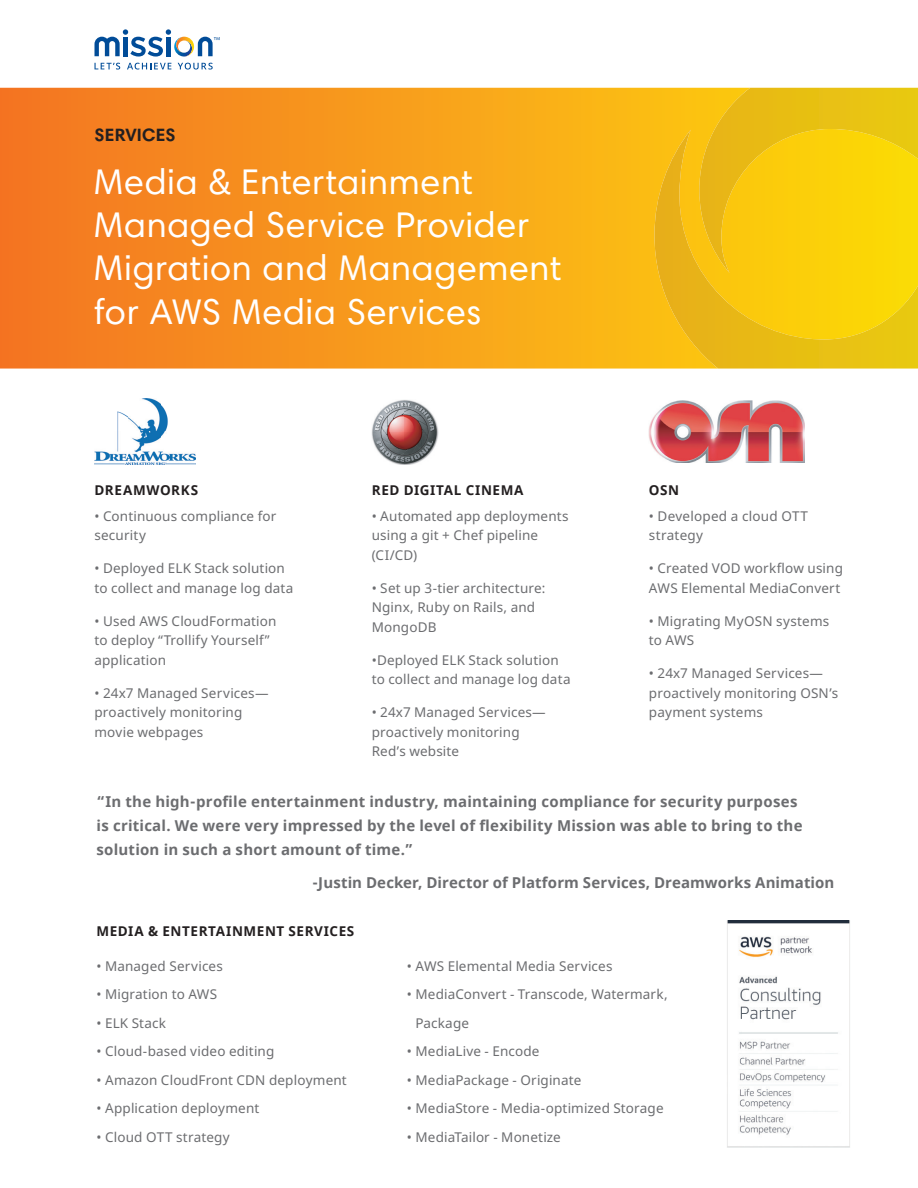
<style>
.page{position:relative;width:918px;height:1188px;background:#fff}
.page>*{position:absolute;margin:0;border:0;box-sizing:border-box;transform-origin:0 0}
.t1{font:36px/43.2px "Harmonia Sans Pro Cyr";letter-spacing:.02em;color:#fff}
.t2{font:700 18px "Harmonia Sans Pro Cyr";letter-spacing:.01em;color:#231f20}
.t3{font:700 15px/24px "Noto Sans";letter-spacing:.015em;color:#6c6d70}
.t4{font:13.5px/19.5px "Noto Sans";letter-spacing:.01em;color:#6c6d70}
.t5{font:700 13.5px "Noto Sans";letter-spacing:.045em;color:#231f20}
</style>
<div class="page">
<svg style="left:178px;top:63px;width:35px;height:7px"></svg>
<svg style="left:127px;top:63px;width:44px;height:7px"></svg>
<svg style="left:95px;top:63px;width:25px;height:7px"></svg>
<svg style="left:95px;top:29px;width:125px;height:28px"></svg>
<svg style="left:0;top:88px;width:699px;height:281px;background:#f7971c"></svg>
<svg style="left:699px;top:88px;width:219px;height:42px;background:#eac112"></svg>
<svg style="left:654px;top:130px;width:264px;height:239px;background:#f4c70f"></svg>
<img style="left:95px;top:399px;width:100px;height:65px">
<img style="left:372px;top:400px;width:66px;height:64px">
<img style="left:649px;top:401px;width:156px;height:61px">
<img style="left:727px;top:920px;width:123px;height:228px">
<h2 class="t2" style="left:94px;top:123px;width:83px">SERVICES</h2>
<h1 class="t1" style="left:94px;top:160px;width:469px">Media &amp; Entertainment<br>Managed Service Provider<br>Migration and Management for AWS Media Services</h1>
<p class="t5" style="left:94px;top:480px;width:105px">DREAMWORKS</p>
<p class="t4" style="left:94px;top:507px;width:183px">• Continuous compliance for security</p>
<p class="t4" style="left:94px;top:559px;width:200px">• Deployed ELK Stack solution to collect and manage log data</p>
<p class="t4" style="left:94px;top:612px;width:183px">• Used AWS CloudFormation to deploy “Trollify Yourself” application</p>
<p class="t4" style="left:94px;top:684px;width:176px">• 24x7 Managed Services— proactively monitoring movie webpages</p>
<p class="t5" style="left:372px;top:480px;width:153px">RED DIGITAL CINEMA</p>
<p class="t4" style="left:372px;top:507px;width:198px">• Automated app deployments using a git + Chef pipeline (CI/CD)</p>
<p class="t4" style="left:372px;top:579px;width:175px">• Set up 3-tier architecture:<br>Nginx, Ruby on Rails, and<br>MongoDB</p>
<p class="t4" style="left:372px;top:651px;width:200px">•Deployed ELK Stack solution to collect and manage log data</p>
<p class="t4" style="left:372px;top:703px;width:176px">• 24x7 Managed Services— proactively monitoring<br>Red’s website</p>
<p class="t5" style="left:649px;top:480px;width:32px">OSN</p>
<p class="t4" style="left:649px;top:506px;width:161px">• Developed a cloud OTT strategy</p>
<p class="t4" style="left:649px;top:559px;width:196px">• Created VOD workflow using<br>AWS Elemental MediaConvert</p>
<p class="t4" style="left:649px;top:611px;width:182px">• Migrating MyOSN systems to AWS</p>
<p class="t4" style="left:649px;top:664px;width:191px">• 24x7 Managed Services— proactively monitoring OSN’s payment systems</p>
<p class="t3" style="left:97px;top:790px;width:708px">“In the high-profile entertainment industry, maintaining compliance for security purposes is critical. We were very impressed by the level of flexibility Mission was able to bring to the solution in such a short amount of time.”</p>
<p class="t3" style="left:313px;top:871px;width:523px">-Justin Decker, Director of Platform Services, Dreamworks Animation</p>
<p class="t5" style="left:97px;top:921px;width:259px">MEDIA &amp; ENTERTAINMENT SERVICES</p>
<p class="t4" style="left:97px;top:957px;width:128px">• Managed Services</p>
<p class="t4" style="left:97px;top:985px;width:122px">• Migration to AWS</p>
<p class="t4" style="left:97px;top:1014px;width:71px">• ELK Stack</p>
<p class="t4" style="left:97px;top:1042px;width:179px">• Cloud-based video editing</p>
<p class="t4" style="left:97px;top:1071px;width:252px">• Amazon CloudFront CDN deployment</p>
<p class="t4" style="left:97px;top:1099px;width:164px">• Application deployment</p>
<p class="t4" style="left:97px;top:1128px;width:135px">• Cloud OTT strategy</p>
<p class="t4" style="left:407px;top:956px;width:207px">• AWS Elemental Media Services</p>
<p class="t4" style="left:415px;top:980px;width:254px;line-height:28.5px;text-indent:-9px">• MediaConvert - Transcode, Watermark,<br>Package</p>
<p class="t4" style="left:407px;top:1042px;width:134px">• MediaLive - Encode</p>
<p class="t4" style="left:407px;top:1070px;width:176px">• MediaPackage - Originate</p>
<p class="t4" style="left:407px;top:1099px;width:258px">• MediaStore - Media-optimized Storage</p>
<p class="t4" style="left:407px;top:1127px;width:155px">• MediaTailor - Monetize</p>
</div>
